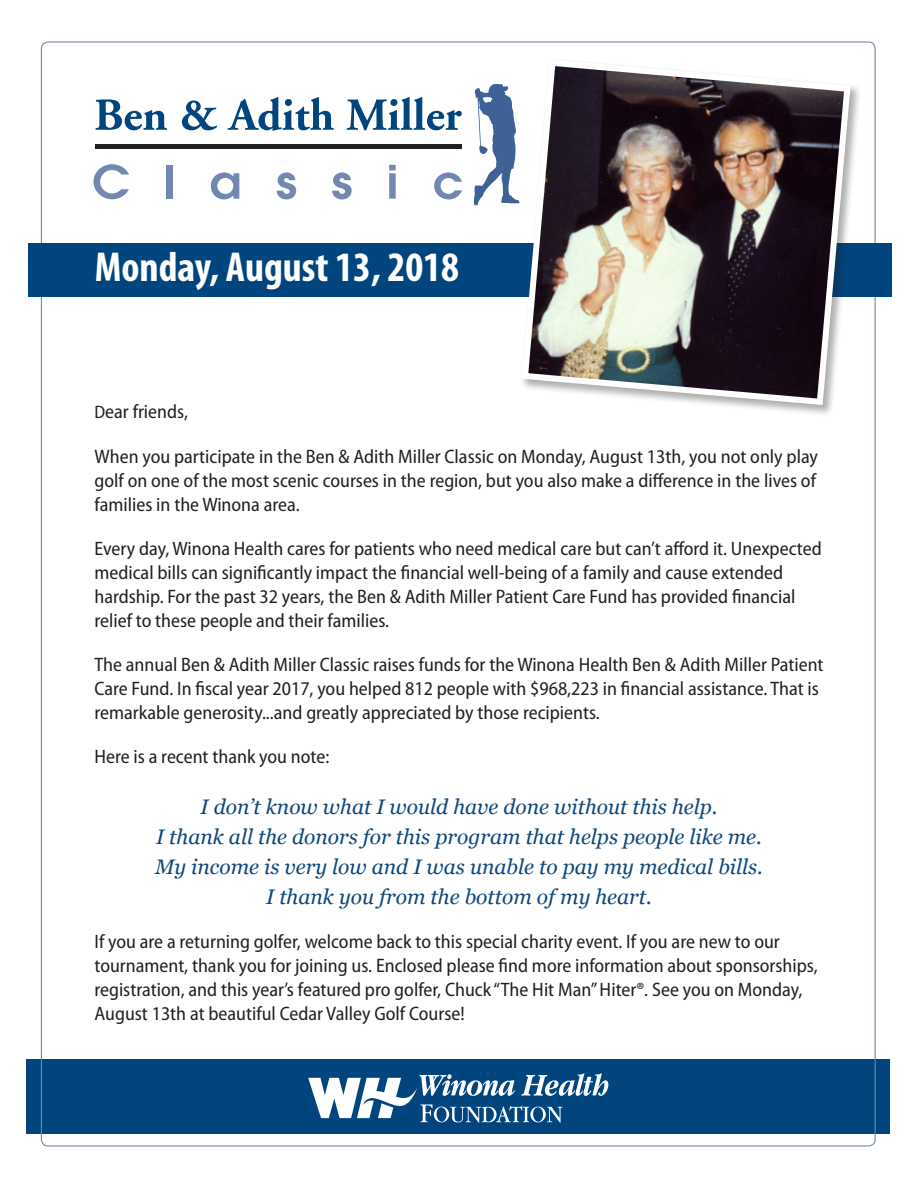
<style>
.page{position:relative;width:918px;height:1188px;background:#fff}
.page>*{position:absolute;margin:0;border:0;box-sizing:border-box;transform-origin:0 0}
.t1{font:700 condensed 42px "Myriad Pro";color:#fff}
.t2{font:italic 21px/30px "Georgia";color:#0d477c;text-align:center}
.t3{font:semi-condensed 19.5px/24px "Myriad Pro";color:#231f20}
.s1{font-size:18px}
</style>
<div class="page">
<div style="left:26px;top:1060px;width:864px;height:74px;background:#01457f"></div>
<svg style="left:308px;top:1073px;width:300px;height:50px"></svg>
<div style="left:28px;top:243px;width:864px;height:54px;background:#01457f"></div>
<svg style="left:95px;top:99px;width:72px;height:31px"></svg>
<svg style="left:182px;top:101px;width:35px;height:29px"></svg>
<svg style="left:227px;top:97px;width:107px;height:34px"></svg>
<svg style="left:347px;top:97px;width:115px;height:33px"></svg>
<svg style="left:474px;top:84px;width:45px;height:121px"></svg>
<div style="left:95px;top:144px;width:367px;height:5px;background:#231f20"></div>
<svg style="left:93px;top:164px;width:36px;height:35px"></svg>
<div style="left:166px;top:165px;width:7px;height:34px;background:#7287b1"></div>
<svg style="left:211px;top:172px;width:28px;height:27px"></svg>
<svg style="left:277px;top:172px;width:19px;height:27px"></svg>
<svg style="left:332px;top:172px;width:20px;height:27px"></svg>
<svg style="left:389px;top:165px;width:7px;height:34px"></svg>
<svg style="left:434px;top:172px;width:28px;height:27px"></svg>
<div style="left:520px;top:58px;width:342px;height:358px;background:#231f20;opacity:.36"></div>
<img style="left:519px;top:58px;width:335px;height:350px">
<p class="t1" style="left:95px;top:241px;width:366px">Monday, August 13, 2018</p>
<p class="t3" style="left:94px;top:400px;width:95px"><span class="s1">D</span>ear friends,</p>
<p class="t3" style="left:94px;top:444px;width:725px;text-align:justify">When you participate in the Ben &amp; Adith Miller Classic on Monday, August 13th, you not only play golf on one of the most scenic courses in the region, but you also make a difference in the lives of families in the Winona area.</p>
<p class="t3" style="left:94px;top:536px;width:729px">Every day, Winona Health cares for patients who need medical care but can’t afford it. Unexpected medical bills can significantly impact the financial well-being of a family and cause extended hardship. For the past 32 years, the Ben &amp; Adith Miller Patient Care Fund has provided financial relief to these people and their families.</p>
<p class="t3" style="left:94px;top:652px;width:731px">The annual Ben &amp; Adith Miller Classic raises funds for the Winona Health Ben &amp; Adith Miller Patient<br>Care Fund. In fiscal year 2017, you helped 812 people with $968,223 in financial assistance. That is remarkable generosity...and greatly appreciated by those recipients.</p>
<p class="t3" style="left:94px;top:745px;width:236px">Here is a recent thank you note:</p>
<p class="t2" style="left:155px;top:792px;width:609px">I don’t know what I would have done without this help.<br>I thank all the donors for this program that helps people like me.<br>My income is very low and I was unable to pay my medical bills.<br>I thank you from the bottom of my heart.</p>
<p class="t3" style="left:94px;top:929px;width:725px">If you are a returning golfer, welcome back to this special charity event. If you are new to our tournament, thank you for joining us. Enclosed please find more information about sponsorships, registration, and this year’s featured pro golfer, Chuck “The Hit Man” Hiter®. See you on Monday, August 13th at beautiful Cedar Valley Golf Course!</p>
</div>
